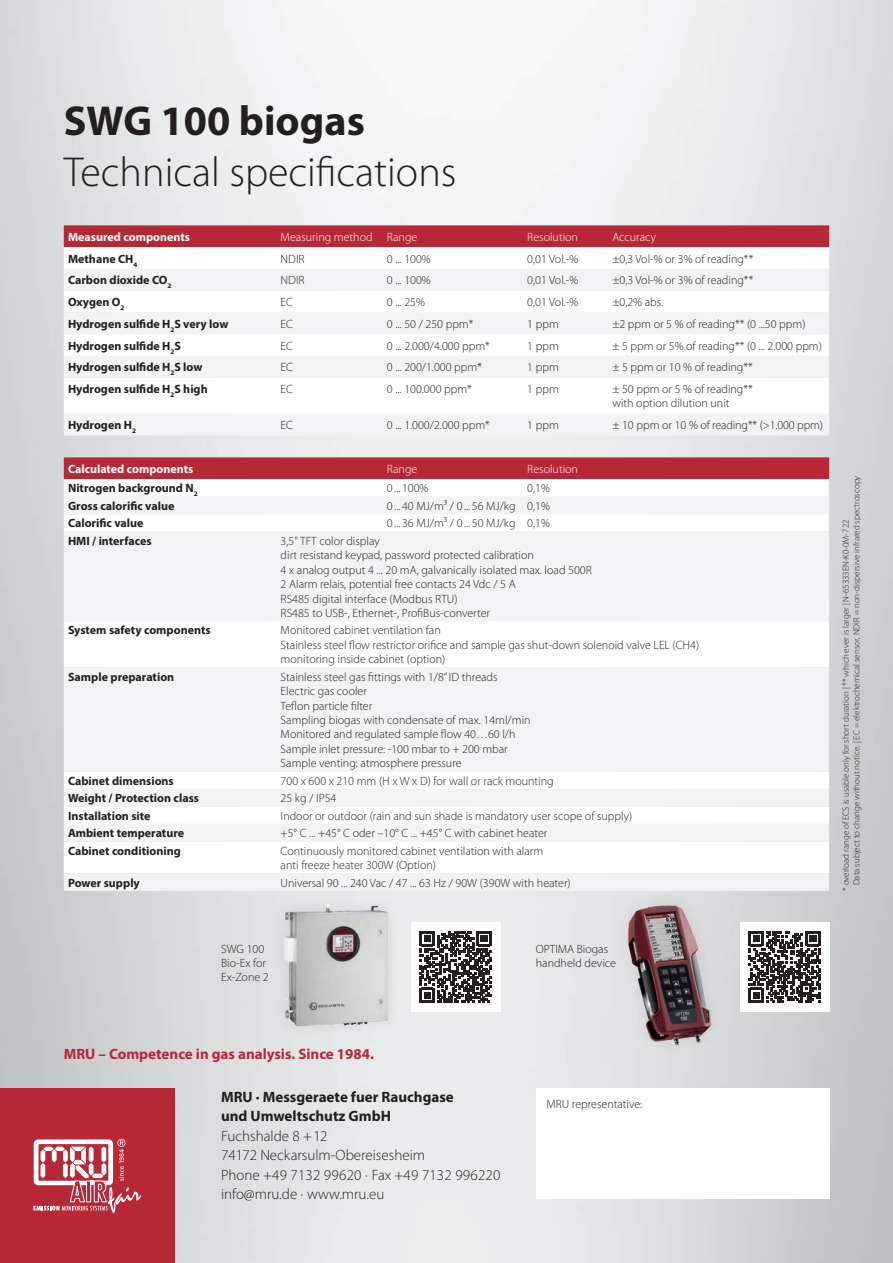
<style>
.page{position:relative;width:893px;height:1263px;background:#fff}
.page>*{position:absolute;margin:0;border:0;box-sizing:border-box;transform-origin:0 0}
.t1{font:300 42px "Myriad Pro";color:#231f20}
.t2{font:700 42px "Myriad Pro";color:#231f20}
.t3{font:300 15px/19.5px "Myriad Pro";color:#231f20}
.t4{font:700 15px/19.5px "Myriad Pro";color:#231f20}
.t5{font:700 15px "Myriad Pro";color:#b72837}
.t6{font:300 12px/14.4px "Myriad Pro";color:#231f20}
.t7{font:700 12px "Myriad Pro";color:#231f20}
.t8{font:300 12px "Myriad Pro";color:#fff}
.t9{font:700 12px "Myriad Pro";color:#fff}
.t10{font:300 9px/10.8px "Myriad Pro";color:#231f20}
</style>
<div class="page">
<img style="left:0;top:0;width:893px;height:1263px">
<div style="left:536px;top:1089px;width:293px;height:110px;background:#fff"></div>
<div style="left:0;top:1089px;width:174px;height:174px;background:#b72837"></div>
<svg style="left:33px;top:1139px;width:108px;height:74px"></svg>
<div style="left:64px;top:225px;width:765px;height:22px;background:#b72837"></div>
<svg style="left:64px;top:247px;width:765px;height:22px"></svg>
<svg style="left:64px;top:269px;width:765px;height:622px;fill:#f2f3f4"></svg>
<div style="left:614px;top:891px;width:110px;height:167px;background:#dcdddf"></div>
<img style="left:628px;top:905px;width:84px;height:141px">
<div style="left:740px;top:922px;width:89px;height:89px;background:#fff"></div>
<svg style="left:749px;top:931px;width:71px;height:72px"></svg>
<div style="left:271px;top:892px;width:131px;height:147px;background:#e4e5e7"></div>
<img style="left:281px;top:905px;width:107px;height:122px">
<div style="left:411px;top:922px;width:89px;height:89px;background:#fff"></div>
<svg style="left:420px;top:931px;width:72px;height:72px"></svg>
<h1 class="t2" style="left:64px;top:93px;width:303px">SWG 100 biogas</h1>
<h1 class="t1" style="left:64px;top:146px;width:394px">Technical specifications</h1>
<p class="t9" style="left:68px;top:229px;width:124px">Measured components</p>
<p class="t8" style="left:281px;top:230px;width:138px">Measuring method Range</p>
<p class="t8" style="left:527px;top:230px;width:52px">Resolution</p>
<p class="t8" style="left:612px;top:230px;width:45px">Accuracy</p>
<p class="t7" style="left:68px;top:251px;width:71px">Methane CH<sub>4</sub></p>
<p class="t6" style="left:281px;top:251px;width:26px">NDIR</p>
<p class="t6" style="left:387px;top:251px;width:45px">0 ... 100%</p>
<p class="t6" style="left:527px;top:251px;width:52px">0,01 Vol.-%</p>
<p class="t6" style="left:612px;top:251px;width:143px">±0,3 Vol-% or 3% of reading**</p>
<p class="t7" style="left:68px;top:272px;width:105px">Carbon dioxide CO<sub>2</sub></p>
<p class="t6" style="left:281px;top:273px;width:26px">NDIR</p>
<p class="t6" style="left:387px;top:273px;width:45px">0 ... 100%</p>
<p class="t6" style="left:527px;top:273px;width:52px">0,01 Vol.-%</p>
<p class="t6" style="left:612px;top:273px;width:143px">±0,3 Vol-% or 3% of reading**</p>
<p class="t7" style="left:68px;top:294px;width:58px">Oxygen O<sub>2</sub></p>
<p class="t6" style="left:281px;top:295px;width:14px">EC</p>
<p class="t6" style="left:387px;top:295px;width:39px">0 ... 25%</p>
<p class="t6" style="left:527px;top:295px;width:52px">0,01 Vol.-%</p>
<p class="t6" style="left:612px;top:295px;width:52px">±0,2% abs.</p>
<p class="t7" style="left:68px;top:316px;width:162px">Hydrogen sulfide H<sub>2</sub>S very low</p>
<p class="t6" style="left:281px;top:316px;width:14px">EC</p>
<p class="t6" style="left:387px;top:316px;width:88px">0 ... 50 / 250 ppm*</p>
<p class="t6" style="left:527px;top:316px;width:33px">1 ppm</p>
<p class="t6" style="left:612px;top:316px;width:195px">±2 ppm or 5 % of reading** (0 ...50 ppm)</p>
<p class="t7" style="left:68px;top:338px;width:114px">Hydrogen sulfide H<sub>2</sub>S</p>
<p class="t6" style="left:281px;top:338px;width:14px">EC</p>
<p class="t6" style="left:387px;top:338px;width:105px">0 ... 2.000/4.000 ppm*</p>
<p class="t6" style="left:527px;top:338px;width:33px">1 ppm</p>
<p class="t6" style="left:612px;top:338px;width:211px">± 5 ppm or 5% of reading** (0 ... 2.000 ppm)</p>
<p class="t7" style="left:68px;top:359px;width:136px">Hydrogen sulfide H<sub>2</sub>S low</p>
<p class="t6" style="left:281px;top:360px;width:14px">EC</p>
<p class="t6" style="left:387px;top:360px;width:97px">0 ... 200/1.000 ppm*</p>
<p class="t6" style="left:527px;top:360px;width:33px">1 ppm</p>
<p class="t6" style="left:612px;top:360px;width:142px">± 5 ppm or 10 % of reading**</p>
<p class="t7" style="left:68px;top:381px;width:141px">Hydrogen sulfide H<sub>2</sub>S high</p>
<p class="t6" style="left:281px;top:382px;width:14px">EC</p>
<p class="t6" style="left:387px;top:382px;width:86px">0 ... 100.000 ppm*</p>
<p class="t6" style="left:527px;top:382px;width:33px">1 ppm</p>
<p class="t6" style="left:612px;top:382px;width:142px">± 50 ppm or 5 % of reading** with option dilution unit</p>
<p class="t7" style="left:68px;top:417px;width:69px">Hydrogen H<sub>2</sub></p>
<p class="t6" style="left:281px;top:418px;width:14px">EC</p>
<p class="t6" style="left:387px;top:418px;width:105px">0 ... 1.000/2.000 ppm*</p>
<p class="t6" style="left:527px;top:418px;width:33px">1 ppm</p>
<p class="t6" style="left:612px;top:418px;width:212px">± 10 ppm or 10 % of reading** (&gt;1.000 ppm)</p>
<p class="t9" style="left:68px;top:461px;width:127px">Calculated components</p>
<p class="t8" style="left:387px;top:461px;width:32px">Range</p>
<p class="t8" style="left:527px;top:461px;width:52px">Resolution</p>
<p class="t7" style="left:68px;top:480px;width:131px">Nitrogen background N<sub>2</sub></p>
<p class="t6" style="left:387px;top:481px;width:43px">0 ... 100%</p>
<p class="t6" style="left:527px;top:481px;width:24px">0,1%</p>
<p class="t7" style="left:68px;top:498px;width:108px">Gross calorific value</p>
<p class="t6" style="left:387px;top:499px;width:164px">0 ... 40 MJ/m³ / 0 ... 56 MJ/kg 0,1%</p>
<p class="t7" style="left:68px;top:515px;width:77px">Calorific value</p>
<p class="t6" style="left:387px;top:516px;width:164px">0 ... 36 MJ/m³ / 0 ... 50 MJ/kg 0,1%</p>
<p class="t7" style="left:68px;top:533px;width:85px">HMI / interfaces</p>
<p class="t6" style="left:281px;top:534px;width:313px">3,5" TFT color display<br>dirt resistand keypad, password protected calibration<br>4 x analog output 4 ... 20 mA, galvanically isolated max. load 500R 2 Alarm relais, potential free contacts 24 Vdc / 5 A<br>RS485 digital interface (Modbus RTU)<br>RS485 to USB-, Ethernet-, ProfiBus-converter</p>
<p class="t7" style="left:68px;top:622px;width:144px">System safety components</p>
<p class="t6" style="left:281px;top:623px;width:420px">Monitored cabinet ventilation fan<br>Stainless steel flow restrictor orifice and sample gas shut-down solenoid valve LEL (CH4) monitoring inside cabinet (option)</p>
<p class="t7" style="left:68px;top:669px;width:108px">Sample preparation</p>
<p class="t6" style="left:281px;top:669px;width:251px">Stainless steel gas fittings with 1/8” ID threads Electric gas cooler<br>Teflon particle filter<br>Sampling biogas with condensate of max. 14ml/min Monitored and regulated sample flow 40…60 l/h Sample inlet pressure: -100 mbar to + 200 mbar Sample venting: atmosphere pressure</p>
<p class="t7" style="left:68px;top:773px;width:107px">Cabinet dimensions</p>
<p class="t6" style="left:281px;top:773px;width:275px">700 x 600 x 210 mm (H x W x D) for wall or rack mounting</p>
<p class="t7" style="left:68px;top:790px;width:133px">Weight / Protection class</p>
<p class="t6" style="left:281px;top:791px;width:57px">25 kg / IP54</p>
<p class="t7" style="left:68px;top:808px;width:84px">Installation site</p>
<p class="t6" style="left:281px;top:808px;width:353px">Indoor or outdoor (rain and sun shade is mandatory user scope of supply)</p>
<p class="t7" style="left:68px;top:825px;width:118px">Ambient temperature</p>
<p class="t6" style="left:281px;top:826px;width:268px">+5° C ... +45° C oder –10° C ... +45° C with cabinet heater</p>
<p class="t7" style="left:68px;top:843px;width:114px">Cabinet conditioning</p>
<p class="t6" style="left:281px;top:843px;width:264px">Continuously monitored cabinet ventilation with alarm anti freeze heater 300W (Option)</p>
<p class="t7" style="left:68px;top:875px;width:73px">Power supply</p>
<p class="t6" style="left:281px;top:875px;width:292px">Universal 90 ... 240 Vac / 47 ... 63 Hz / 90W (390W with heater)</p>
<p class="t10" style="left:840px;top:885px;width:411px;text-indent:-5px;rotate:-90deg">* overload range of ECS is usable only for short duration | ** which ever is larger | N-65333EN-K0-0M-722<br>Data subject to change without notice. | EC = elektrochemical sensor, NDIR = non-dispersive infrared spectroscopy</p>
<p class="t6" style="left:221px;top:941px;width:49px">SWG 100<br>Bio-Ex for<br>Ex-Zone 2</p>
<p class="t6" style="left:536px;top:941px;width:82px">OPTIMA Biogas handheld device</p>
<p class="t5" style="left:64px;top:1044px;width:312px">MRU – Competence in gas analysis. Since 1984.</p>
<p class="t4" style="left:221px;top:1086px;width:234px">MRU · Messgeraete fuer Rauchgase und Umweltschutz GmbH</p>
<p class="t3" style="left:221px;top:1126px;width:281px">Fuchshalde 8 + 12<br>74172 Neckarsulm-Obereisesheim<br>Phone +49 7132 99620 · Fax +49 7132 996220 info@mru.de · www.mru.eu</p>
<p class="t6" style="left:546px;top:1097px;width:97px">MRU representative:</p>
</div>
